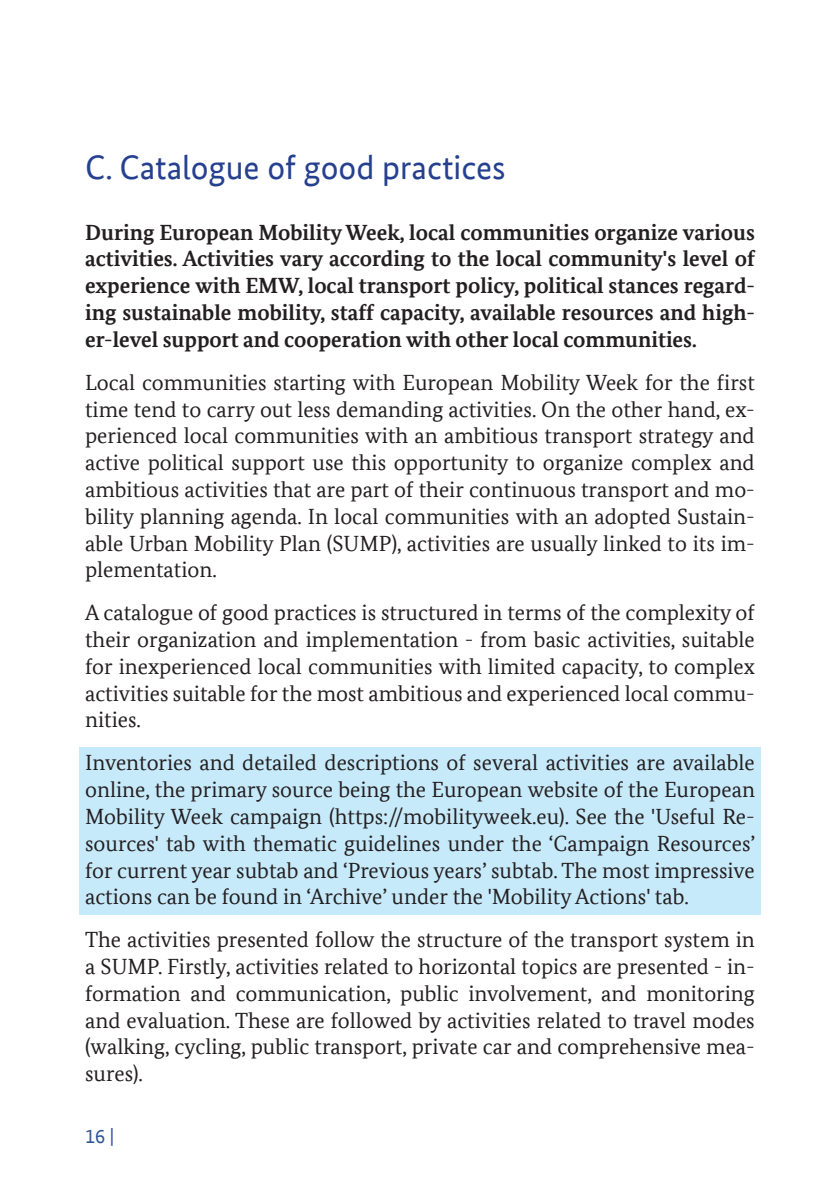
<style>
.page{position:relative;width:840px;height:1191px;background:#fff}
.page>*{position:absolute;margin:0;border:0;box-sizing:border-box;transform-origin:0 0}
.Heading_1{font:34px "Bundes Sans Office";color:#25408f}
.Normal_podloga{font:22px/26.8px "Bundes Serif Office";color:#231f20;text-align:justify}
.t1{font:700 22px/26.8px "Bundes Serif Office";color:#231f20;text-align:justify}
.t2{font:20px "Bundes Sans Office";color:#2f5496}
</style>
<div class="page">
<div style="left:79px;top:747px;width:681px;height:168px;background:#c7eafb"></div>
<p class="Heading_1" style="left:85px;top:148px;width:422px">C. Catalogue of good practices</p>
<p class="t1" style="left:85px;top:219px;width:671px">During European Mobility Week, local communities organize various activities. Activities vary according to the local community's level of experience with EMW, local transport policy, political stances regard&shy;ing sustainable mobility, staff capacity, available resources and high&shy;er-level support and cooperation with other local communities.</p>
<p class="Normal_podloga" style="left:85px;top:369px;width:670px">Local communities starting with European Mobility Week for the first time tend to carry out less demanding activities. On the other hand, ex&shy;perienced local communities with an ambitious transport strategy and active political support use this opportunity to organize complex and ambitious activities that are part of their continuous transport and mo&shy;bility planning agenda. In local communities with an adopted Sustain&shy;able Urban Mobility Plan (SUMP), activities are usually linked to its im&shy;plementation.</p>
<p class="Normal_podloga" style="left:85px;top:599px;width:671px">A catalogue of good practices is structured in terms of the complexity of their organization and implementation - from basic activities, suitable for inexperienced local communities with limited capacity, to complex activities suitable for the most ambitious and experienced local commu&shy;nities.</p>
<p class="Normal_podloga" style="left:85px;top:749px;width:671px">Inventories and detailed descriptions of several activities are available online, the primary source being the European website of the European Mobility Week campaign (https://mobilityweek.eu). See the 'Useful Re&shy;sources' tab with thematic guidelines under the ‘Campaign Resources’ for current year subtab and ‘Previous years’ subtab. The most impressive actions can be found in ‘Archive’ under the 'Mobility Actions' tab.</p>
<p class="Normal_podloga" style="left:85px;top:926px;width:670px">The activities presented follow the structure of the transport system in a SUMP. Firstly, activities related to horizontal topics are presented - in&shy;formation and communication, public involvement, and monitoring and evaluation. These are followed by activities related to travel modes (walking, cycling, public transport, private car and comprehensive mea&shy;sures).</p>
<p class="t2" style="left:85px;top:1124px;width:30px">16 |</p>
</div>
